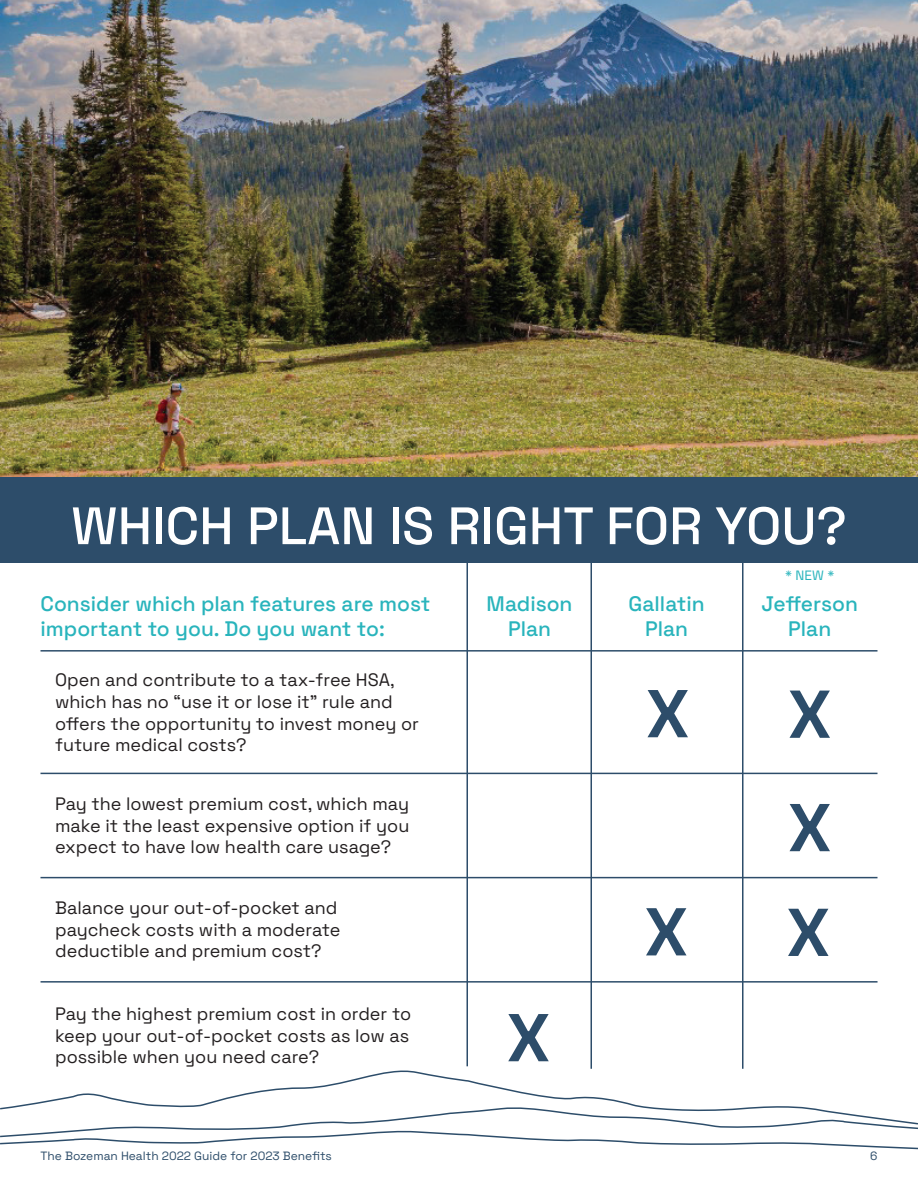
<style>
.page{position:relative;width:918px;height:1188px;background:#fff}
.page>*{position:absolute;margin:0;border:0;box-sizing:border-box;transform-origin:0 0}
.t1{font:300 67.5px/113.4px "Space Grotesk";color:#2d4d6a}
.t2{font:300 52.5px "Space Grotesk";color:#fff}
.t3{font:300 21px/25.2px "Space Grotesk";color:#29b4bc;text-align:center}
.t4{font:300 18px/21.6px "Space Grotesk";color:#231f20}
.t5{font:300 13.5px "Space Grotesk";color:#29b4bc}
.t6{font:300 12px "Space Grotesk";color:#2d4d6a}
</style>
<div class="page">
<svg style="left:21px;top:1066px;width:615px;height:39px"></svg>
<svg style="left:0;top:1105px;width:918px;height:45px"></svg>
<hr style="left:591px;top:556px;width:1px;height:513px;background:#2d4d6a">
<hr style="left:742px;top:556px;width:2px;height:513px;background:#2d4d6a">
<hr style="left:40px;top:650px;width:838px;height:2px;background:#2d4d6a">
<hr style="left:466px;top:556px;width:2px;height:510px;background:#2d4d6a">
<hr style="left:40px;top:773px;width:838px;height:1px;background:#2d4d6a">
<hr style="left:40px;top:877px;width:838px;height:1px;background:#2d4d6a">
<hr style="left:41px;top:981px;width:837px;height:2px;background:#2d4d6a">
<img style="left:0;top:0;width:918px;height:477px">
<div style="left:0;top:477px;width:918px;height:86px;background:#2d4d6a"></div>
<h2 class="t2" style="left:71px;top:487px;width:777px">WHICH PLAN IS RIGHT FOR YOU?</h2>
<p class="t5" style="left:785px;top:566px;width:51px">* NEW *</p>
<p class="t3" style="left:40px;top:590px;width:391px;text-align:left">Consider which plan features are most important to you. Do you want to:</p>
<p class="t3" style="left:487px;top:590px;width:87px">Madison<br>Plan</p>
<p class="t3" style="left:762px;top:590px;width:98px">Jefferson<br>Plan</p>
<p class="t3" style="left:629px;top:590px;width:78px">Gallatin<br>Plan</p>
<p class="t4" style="left:55px;top:668px;width:365px">Open and contribute to a tax-free HSA, which has no “use it or lose it” rule and offers the opportunity to invest money or future medical costs?</p>
<p class="t4" style="left:55px;top:792px;width:356px;text-align:justify">Pay the lowest premium cost, which may make it the least expensive option if you expect to have low health care usage?</p>
<p class="t4" style="left:55px;top:896px;width:287px">Balance your out-of-pocket and paycheck costs with a moderate deductible and premium cost?</p>
<p class="t4" style="left:55px;top:1002px;width:358px;text-align:justify">Pay the highest premium cost in order to keep your out-of-pocket costs as low as possible when you need care?</p>
<h1 class="t1" style="left:507px;top:977px;width:45px">X</h1>
<h1 class="t1" style="left:646px;top:653px;width:45px">X</h1>
<h1 class="t1" style="left:788px;top:654px;width:45px">X<br>X</h1>
<h1 class="t1" style="left:645px;top:872px;width:45px">X</h1>
<h1 class="t1" style="left:787px;top:872px;width:45px">X</h1>
<p class="t6" style="left:40px;top:1147px;width:293px">The Bozeman Health 2022 Guide for 2023 Benefits</p>
<p class="t6" style="left:870px;top:1147px;width:9px">6</p>
</div>
